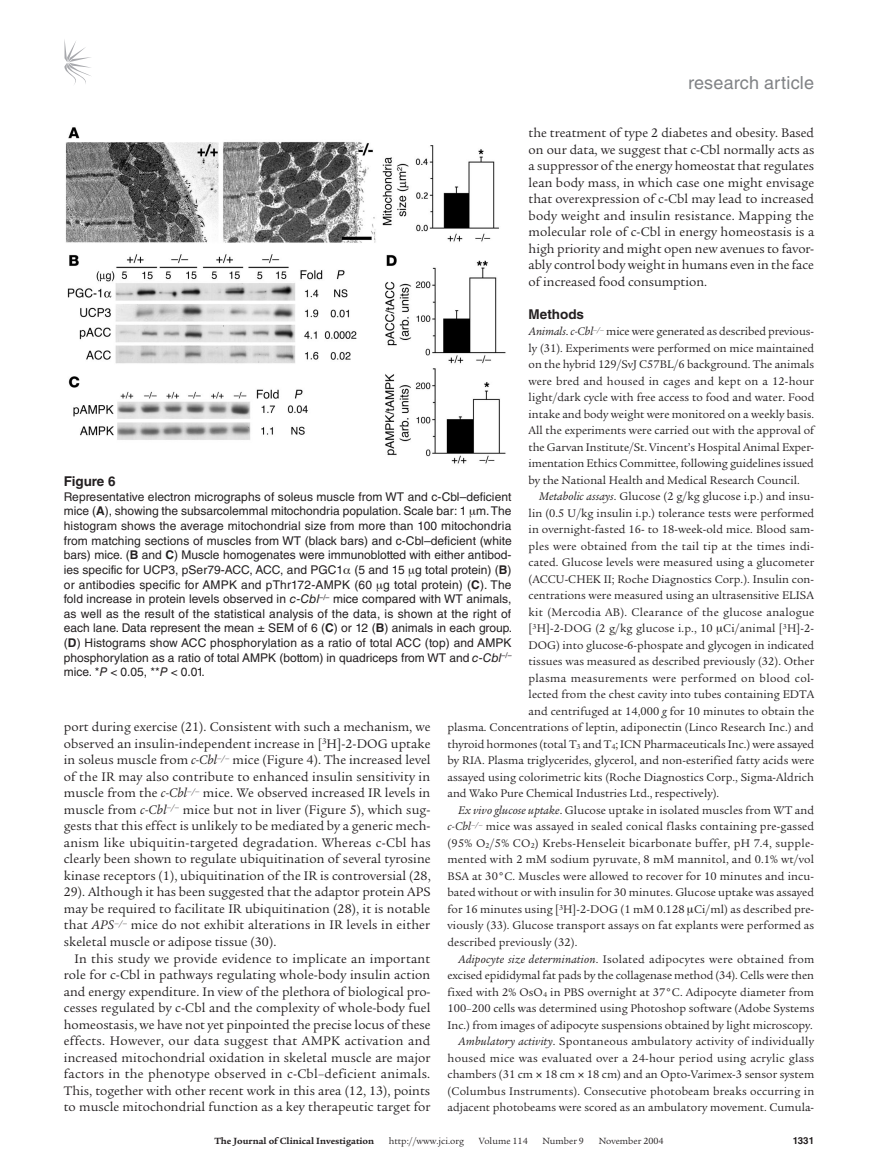
<style>
.page{position:relative;width:878px;height:1174px;background:#fff}
.page>*{position:absolute;margin:0;border:0;box-sizing:border-box;transform-origin:0 0}
.t1{font:18px "Helvetica LT Std";letter-spacing:.01em;color:#808285}
.t2{font:13.5px/16.5px "Legacy Serif Std";letter-spacing:.005em;color:#231f20;text-align:justify}
.t3{font:700 13.5px "Helvetica LT Std";color:#231f20}
.t4{font:12px/16.5px "Legacy Serif Std";letter-spacing:.005em;color:#231f20;text-align:justify}
.t5{font:12px/14.7px "Helvetica LT Std";color:#231f20;text-align:justify}
.t6{font:12px "Legacy Serif Std";letter-spacing:.025em;color:#231f20}
.t7{font:12px "Legacy Serif Std";letter-spacing:.03em;color:#231f20}
.t8{font:9.75px "Legacy Serif Std";color:#231f20}
.t9{font:700 9.75px "Legacy Serif Std";color:#231f20}
.t10{font:700 9.75px "Helvetica LT Std";color:#231f20}
.s1{font-style:italic}
.s2{font-weight:700}
</style>
<div class="page">
<svg style="left:64px;top:39px;width:27px;height:46px"></svg>
<img style="left:65px;top:127px;width:441px;height:337px">
<h1 class="t1" style="left:688px;top:72px;width:127px">research article</h1>
<p class="t2" style="left:528px;top:125px;width:287px">the treatment of type 2 diabetes and obesity. Based on our data, we suggest that c-Cbl normally acts as a suppressor of the energy homeostat that regulates lean body mass, in which case one might envisage that overexpression of c-Cbl may lead to increased body weight and insulin resistance. Mapping the molecular role of c-Cbl in energy homeostasis is a high priority and might open new avenues to favor&shy;ably control body weight in humans even in the face of increased food consumption.</p>
<p class="t3" style="left:528px;top:306px;width:57px">Methods</p>
<p class="t4" style="left:528px;top:323px;width:287px"><span class="s1">Animals</span>. <span class="s1">c-Cbl</span><sup>–/–</sup> mice were generated as described previous&shy;ly (31). Experiments were performed on mice maintained on the hybrid 129/SvJ C57BL/6 background. The animals were bred and housed in cages and kept on a 12-hour light/dark cycle with free access to food and water. Food intake and body weight were monitored on a weekly basis.<br>All the experiments were carried out with the approval of the Garvan Institute/St. Vincent’s Hospital Animal Exper&shy;imentation Ethics Committee, following guidelines issued by the National Health and Medical Research Council.</p>
<p class="t4" style="left:539px;top:488px;width:276px"><span class="s1">Metabolic assays</span>. Glucose (2 g/kg glucose i.p.) and insu-</p>
<p class="t4" style="left:528px;top:505px;width:287px">lin (0.5 U/kg insulin i.p.) tolerance tests were performed</p>
<p class="t4" style="left:528px;top:521px;width:287px">in overnight-fasted 16- to 18-week-old mice. Blood sam-</p>
<p class="t4" style="left:528px;top:538px;width:287px">ples were obtained from the tail tip at the times indi-</p>
<p class="t4" style="left:528px;top:554px;width:287px">cated. Glucose levels were measured using a glucometer</p>
<p class="t4" style="left:528px;top:571px;width:287px">(ACCU-CHEK II; Roche Diagnostics Corp.). Insulin con-</p>
<p class="t4" style="left:528px;top:587px;width:287px">centrations were measured using an ultrasensitive ELISA</p>
<p class="t6" style="left:528px;top:605px;width:287px">kit (Mercodia AB). Clearance of the glucose analogue</p>
<p class="t4" style="left:528px;top:620px;width:287px">[<sup>3</sup>H]-2-DOG (2 g/kg glucose i.p., 10 Ci/animal [<sup>3</sup>H]-2-</p>
<p class="t4" style="left:528px;top:637px;width:287px">DOG) into glucose-6-phospate and glycogen in indicated</p>
<p class="t4" style="left:528px;top:653px;width:287px">tissues was measured as described previously (32). Other</p>
<p class="t7" style="left:528px;top:671px;width:287px">plasma measurements were performed on blood col-</p>
<p class="t4" style="left:528px;top:686px;width:287px">lected from the chest cavity into tubes containing EDTA</p>
<p class="t4" style="left:528px;top:703px;width:287px">and centrifuged at 14,000 <span class="s1">g</span> for 10 minutes to obtain the</p>
<p class="t4" style="left:447px;top:719px;width:368px">plasma. Concentrations of leptin, adiponectin (Linco Research Inc.) and</p>
<p class="t4" style="left:447px;top:736px;width:368px">thyroid hormones (total T<sub>3</sub> and T<sub>4</sub>; ICN Pharmaceuticals Inc.) were assayed</p>
<p class="t4" style="left:447px;top:752px;width:368px">by RIA. Plasma triglycerides, glycerol, and non-esterified fatty acids were</p>
<p class="t4" style="left:447px;top:769px;width:368px">assayed using colorimetric kits (Roche Diagnostics Corp., Sigma-Aldrich</p>
<p class="t4" style="left:447px;top:785px;width:273px">and Wako Pure Chemical Industries Ltd., respectively).</p>
<p class="t4" style="left:458px;top:802px;width:357px"><span class="s1">Ex vivo glucose uptake</span>. Glucose uptake in isolated muscles from WT and</p>
<p class="t4" style="left:447px;top:818px;width:368px"><span class="s1">c-Cbl</span><sup>–/–</sup> mice was assayed in sealed conical flasks containing pre-gassed</p>
<p class="t4" style="left:447px;top:835px;width:368px">(95% O<sub>2</sub>/5% CO<sub>2</sub>) Krebs-Henseleit bicarbonate buffer, pH 7.4, supple-</p>
<p class="t4" style="left:447px;top:851px;width:368px">mented with 2 mM sodium pyruvate, 8 mM mannitol, and 0.1% wt/vol</p>
<p class="t4" style="left:447px;top:868px;width:368px">BSA at 30°C. Muscles were allowed to recover for 10 minutes and incu-</p>
<p class="t4" style="left:447px;top:884px;width:368px">bated without or with insulin for 30 minutes. Glucose uptake was assayed</p>
<p class="t4" style="left:447px;top:901px;width:368px">for 16 minutes using [<sup>3</sup>H]-2-DOG (1 mM 0.128 Ci/ml) as described pre-</p>
<p class="t4" style="left:447px;top:917px;width:368px">viously (33). Glucose transport assays on fat explants were performed as</p>
<p class="t4" style="left:447px;top:934px;width:131px">described previously (32).</p>
<p class="t6" style="left:458px;top:952px;width:357px"><span class="s1">Adipocyte size determination</span>. Isolated adipocytes were obtained from</p>
<p class="t4" style="left:447px;top:967px;width:368px">excised epididymal fat pads by the collagenase method (34). Cells were then</p>
<p class="t4" style="left:447px;top:983px;width:368px">fixed with 2% OsO<sub>4</sub> in PBS overnight at 37°C. Adipocyte diameter from</p>
<p class="t4" style="left:447px;top:1000px;width:368px">100–200 cells was determined using Photoshop software (Adobe Systems</p>
<p class="t4" style="left:447px;top:1016px;width:367px">Inc.) from images of adipocyte suspensions obtained by light microscopy.</p>
<p class="t4" style="left:458px;top:1033px;width:357px"><span class="s1">Ambulatory activity</span>. Spontaneous ambulatory activity of individually</p>
<p class="t6" style="left:447px;top:1051px;width:368px">housed mice was evaluated over a 24-hour period using acrylic glass</p>
<p class="t4" style="left:447px;top:1066px;width:368px">chambers (31 cm 18 cm 18 cm) and an Opto-Varimex-3 sensor system</p>
<p class="t4" style="left:447px;top:1082px;width:368px">(Columbus Instruments). Consecutive photobeam breaks occurring in</p>
<p class="t4" style="left:447px;top:1099px;width:368px">adjacent photobeams were scored as an ambulatory movement. Cumula-</p>
<p class="t3" style="left:64px;top:473px;width:53px">Figure 6</p>
<p class="t5" style="left:64px;top:489px;width:450px">Representative electron micrographs of soleus muscle from WT and c-Cbl–deficient mice (<span class="s2">A</span>), showing the subsarcolemmal mitochondria population. Scale bar: 1 m. The histogram shows the average mitochondrial size from more than 100 mitochondria from matching sections of muscles from WT (black bars) and c-Cbl–deficient (white bars) mice. (<span class="s2">B</span> and <span class="s2">C</span>) Muscle homogenates were immunoblotted with either antibod&shy;ies specific for UCP3, pSer79-ACC, ACC, and PGC1 (5 and 15 g total protein) (<span class="s2">B</span>) or antibodies specific for AMPK and pThr172-AMPK (60 g total protein) (<span class="s2">C</span>). The fold increase in protein levels observed in <span class="s1">c-Cbl</span><sup>–/–</sup> mice compared with WT animals, as well as the result of the statistical analysis of the data, is shown at the right of each lane. Data represent the mean ± SEM of 6 (<span class="s2">C</span>) or 12 (<span class="s2">B</span>) animals in each group. (<span class="s2">D</span>) Histograms show ACC phosphorylation as a ratio of total ACC (top) and AMPK phosphorylation as a ratio of total AMPK (bottom) in quadriceps from WT and <span class="s1">c-Cbl</span><sup>–/– </sup>mice. *<span class="s1">P</span> &lt; 0.05, **<span class="s1">P</span> &lt; 0.01.</p>
<p class="t2" style="left:64px;top:719px;width:368px">port during exercise (21). Consistent with such a mechanism, we observed an insulin-independent increase in [<sup>3</sup>H]-2-DOG uptake in soleus muscle from <span class="s1">c-Cbl</span><sup>–/–</sup> mice (Figure 4). The increased level of the IR may also contribute to enhanced insulin sensitivity in muscle from the <span class="s1">c-Cbl</span><sup>–/–</sup> mice. We observed increased IR levels in muscle from <span class="s1">c-Cbl</span><sup>–/–</sup> mice but not in liver (Figure 5), which sug&shy;gests that this effect is unlikely to be mediated by a generic mech&shy;anism like ubiquitin-targeted degradation. Whereas c-Cbl has clearly been shown to regulate ubiquitination of several tyrosine kinase receptors (1), ubiquitination of the IR is controversial (28, 29). Although it has been suggested that the adaptor protein APS may be required to facilitate IR ubiquitination (28), it is notable that <span class="s1">APS</span><sup>–/–</sup> mice do not exhibit alterations in IR levels in either skeletal muscle or adipose tissue (30).</p>
<p class="t2" style="left:64px;top:950px;width:368px;text-indent:11px">In this study we provide evidence to implicate an important role for c-Cbl in pathways regulating whole-body insulin action and energy expenditure. In view of the plethora of biological pro&shy;cesses regulated by c-Cbl and the complexity of whole-body fuel homeostasis, we have not yet pinpointed the precise locus of these effects. However, our data suggest that AMPK activation and increased mitochondrial oxidation in skeletal muscle are major factors in the phenotype observed in c-Cbl–deficient animals.<br>This, together with other recent work in this area (12, 13), points to muscle mitochondrial function as a key therapeutic target for</p>
<p class="t9" style="left:214px;top:1135px;width:161px">The Journal of Clinical Investigation</p>
<p class="t8" style="left:389px;top:1135px;width:77px">http://www.jci.org</p>
<p class="t8" style="left:478px;top:1135px;width:50px">Volume 114</p>
<p class="t8" style="left:542px;top:1135px;width:43px">Number 9</p>
<p class="t8" style="left:598px;top:1135px;width:66px">November 2004</p>
<p class="t10" style="left:792px;top:1134px;width:23px">1331</p>
</div>
